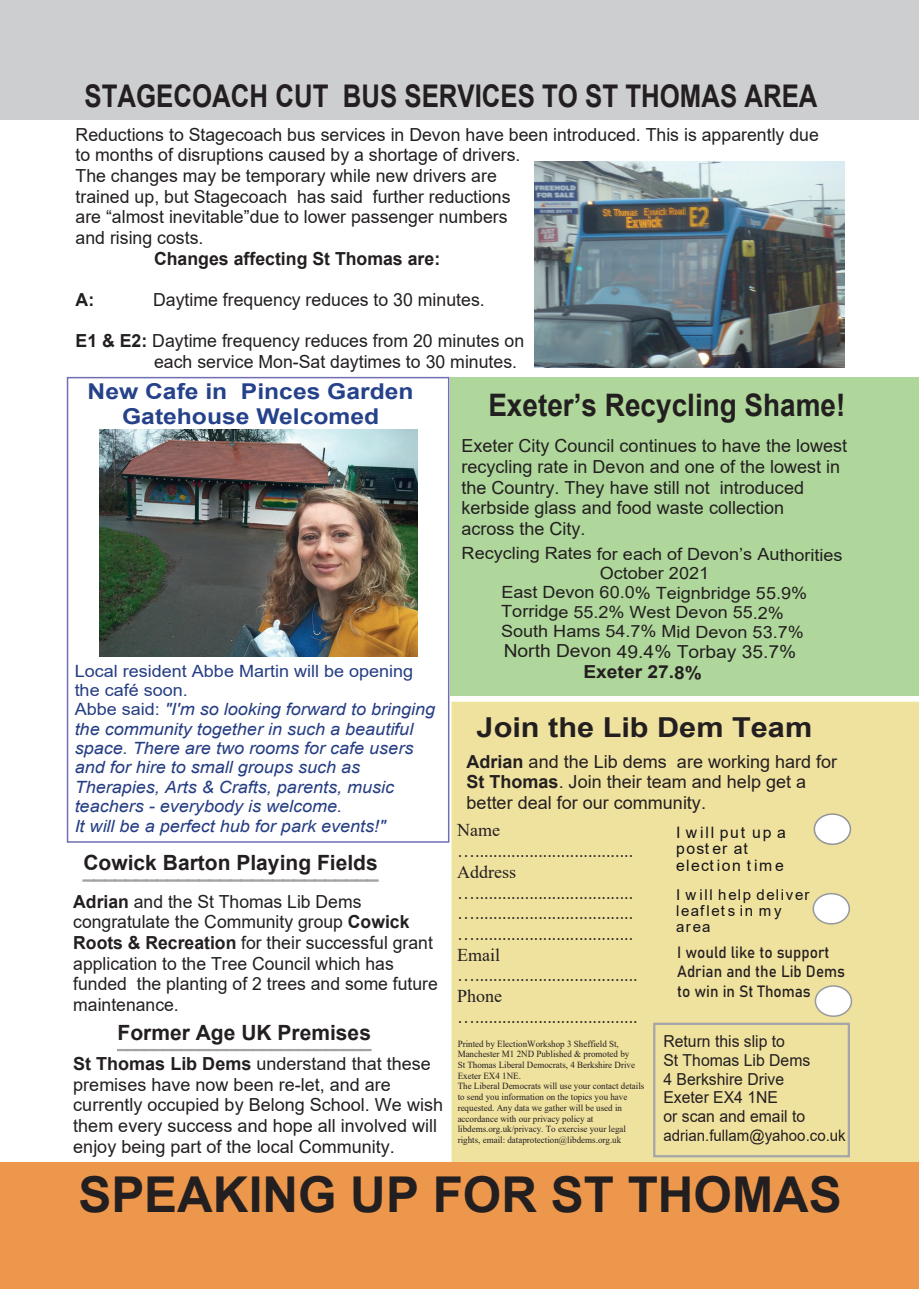
<style>
.page{position:relative;width:919px;height:1289px;background:#fff}
.page>*{position:absolute;margin:0;border:0;box-sizing:border-box;transform-origin:0 0}
.t1{font:700 49.35px "Arial";color:#231f20}
.t2{font:700 31.2px "Arial";color:#231f20;scale:.83 1}
.t3{font:700 31.05px "Arial";color:#231f20;scale:.9 1}
.t4{font:700 27.45px "Arial";color:#231f20;scale:1.12 1}
.t5{font:700 21.75px/25px "Arial";color:#24418a;text-align:center;scale:1.13 1}
.t6{font:700 21px "Arial";color:#231f20}
.t7{font:18px/20.7px "Arial";color:#231f20}
.t8{font:18px/20.7px "Times New Roman";color:#231f20}
.t9{font:700 18px "Arial";color:#231f20}
.t10{font:18px "Arial";color:#231f20;scale:1.07 1}
.t11{font:700 18px "Arial";color:#231f20;scale:1.07 1}
.t12{font:italic 16.95px/19.4px "Arial";color:#253d83;scale:1.07 1}
.t13{font:16.95px "Arial";letter-spacing:-.005em;color:#231f20;scale:1.07 1}
.t14{font:16.5px/18.9px "Arial";color:#231f20;scale:.95 1}
.t15{font:16.2px/19.4px "Bahnschrift";color:#231f20;scale:.94 1}
.t16{font:15.75px/16.4px "Arial";letter-spacing:.105em;color:#131317}
.t17{font:15.75px "Arial";color:#231f20;scale:.95 1}
.t18{font:15px/16.4px "Arial";letter-spacing:.11em;color:#131317}
.t19{font:9.3px/10.6px "Times New Roman";color:#231f20;scale:.96 1}
.s1{font-weight:700}
.s2{font-style:normal}
</style>
<div class="page">
<div style="left:0;top:0;width:918px;height:119px;background:#cdced0"></div>
<div style="left:451px;top:701px;width:467px;height:460px;background:#efe19e"></div>
<div style="left:0;top:1161px;width:918px;height:127px;background:#ed974c"></div>
<div style="left:812px;top:892px;width:38px;height:32px;background:#fff;border:2px solid #97999c;border-radius:50%"></div>
<div style="left:813px;top:813px;width:38px;height:32px;background:#fff;border:2px solid #929497;border-radius:50%"></div>
<div style="left:450px;top:377px;width:468px;height:318px;background:#afd79b"></div>
<div style="left:814px;top:985px;width:38px;height:31px;background:#fff;border:2px solid #989a9d;border-radius:50%"></div>
<div style="left:67px;top:377px;width:382px;height:465px;border:2px solid #716eb3"></div>
<img style="left:535px;top:161px;width:309px;height:207px">
<img style="left:99px;top:429px;width:318px;height:227px">
<div style="left:653px;top:1022px;width:196px;height:135px;border:2px solid #a4a5a9"></div>
<svg style="left:117px;top:1049px;width:254px;height:2px"></svg>
<svg style="left:82px;top:879px;width:296px;height:2px"></svg>
<h2 class="t2" style="left:84px;top:84px;width:884px">STAGECOACH CUT BUS SERVICES TO ST THOMAS AREA</h2>
<p class="t7" style="left:76px;top:126px;width:744px">Reductions to Stagecoach bus services in Devon have been introduced. This is apparently due to months of disruptions caused by a shortage of drivers.<br>The changes may be temporary while new drivers are<br>trained up, but Stagecoach has said further reductions<br>are “almost inevitable”due to lower passenger numbers<br>and rising costs.</p>
<p class="t9" style="left:154px;top:251px;width:288px">Changes affecting St Thomas are:</p>
<p class="t9" style="left:76px;top:293px;width:20px">A:</p>
<p class="t7" style="left:153px;top:291px;width:333px">Daytime frequency reduces to 30 minutes.</p>
<p class="t7" style="left:154px;top:332px;width:372px;text-indent:-78px"><span class="s1">E1 &amp; E2:</span> Daytime frequency reduces from 20 minutes on each service Mon-Sat daytimes to 30 minutes.</p>
<p class="t5" style="left:88px;top:380px;width:290px">New Cafe in Pinces Garden<br>Gatehouse Welcomed</p>
<p class="t12" style="left:75px;top:662px;width:338px"><span class="s2">Local resident Abbe Martin will be opening the café soon.<br>Abbe said:</span> "I'm so looking forward to bringing the community together in such a beautiful space. There are two rooms for cafe users and for hire to small groups such as Therapies, Arts &amp; Crafts, parents, music teachers - everybody is welcome.<br>It will be a perfect hub for park events!"</p>
<p class="t6" style="left:83px;top:855px;width:296px">Cowick Barton Playing Fields</p>
<p class="t7" style="left:73px;top:892px;width:366px"><span class="s1">Adrian</span> and the St Thomas Lib Dems congratulate the Community group <span class="s1">Cowick Roots &amp; Recreation</span> for their successful grant application to the Tree Council which has funded the planting of 2 trees and some future maintenance.</p>
<p class="t6" style="left:117px;top:1024px;width:255px">Former Age UK Premises</p>
<p class="t7" style="left:73px;top:1055px;width:371px"><span class="s1">St Thomas Lib Dems</span> understand that these premises have now been re-let, and are currently occupied by Belong School. We wish them every success and hope all involved will enjoy being part of the local Community.</p>
<h3 class="t3" style="left:488px;top:393px;width:398px">Exeter’s Recycling Shame!</h3>
<p class="t7" style="left:461px;top:437px;width:387px">Exeter City Council continues to have the lowest recycling rate in Devon and one of the lowest in the Country. They have still not introduced kerbside glass and food waste collection<br>across the City.</p>
<p class="t13" style="left:461px;top:547px;width:357px">Recycling Rates for each of Devon’s Authorities</p>
<p class="t13" style="left:599px;top:567px;width:104px">October 2021</p>
<p class="t13" style="left:501px;top:586px;width:287px">East Devon 60.0% Teignbridge 55.9%</p>
<p class="t13" style="left:501px;top:605px;width:266px">Torridge 55.2% West Devon 55.2%</p>
<p class="t13" style="left:501px;top:625px;width:284px">South Hams 54.7% Mid Devon 53.7%</p>
<p class="t10" style="left:503px;top:644px;width:275px">North Devon 49.4% Torbay 35.7%</p>
<p class="t11" style="left:583px;top:665px;width:112px">Exeter 27.8%</p>
<h3 class="t4" style="left:476px;top:717px;width:301px">Join the Lib Dem Team</h3>
<p class="t7" style="left:466px;top:752px;width:372px"><span class="s1">Adrian</span> and the Lib dems are working hard for<br><span class="s1">St Thomas</span>. Join their team and help get a better deal for our community.</p>
<p class="t8" style="left:457px;top:821px;width:182px">Name …...................................<br>Address …................................... …................................... …...................................<br>Email …....................................<br>Phone …....................................</p>
<p class="t14" style="left:663px;top:1032px;width:156px">Return this slip to<br>St Thomas Lib Dems<br>4 Berkshire Drive<br>Exeter EX4 1NE<br>or scan and email to</p>
<p class="t17" style="left:663px;top:1129px;width:193px">adrian.fullam@yahoo.co.uk</p>
<p class="t16" style="left:676px;top:825px;width:111px">I will put up a post er at election time</p>
<p class="t18" style="left:676px;top:887px;width:135px">I will help deliver leaflets in my area</p>
<p class="t15" style="left:677px;top:943px;width:180px">I would like to support<br>Adrian and the Lib Dems to win in St Thomas</p>
<p class="t19" style="left:457px;top:1038px;width:196px">Printed by ElectionWorkshop 3 Sheffield St, Manchester M1 2ND Published &amp; promoted by<br>St Thomas Liberal Democrats, 4 Berkshire Drive Exeter EX4 1NE.<br>The Liberal Democrats will use your contact details to send you information on the topics you have requested. Any data we gather will be used in accordance with our privacy policy at libdems.org.uk/privacy. To exercise your legal rights, email: dataprotection@libdems.org.uk</p>
<h1 class="t1" style="left:78px;top:1176px;width:765px">SPEAKING UP FOR ST THOMAS</h1>
</div>
